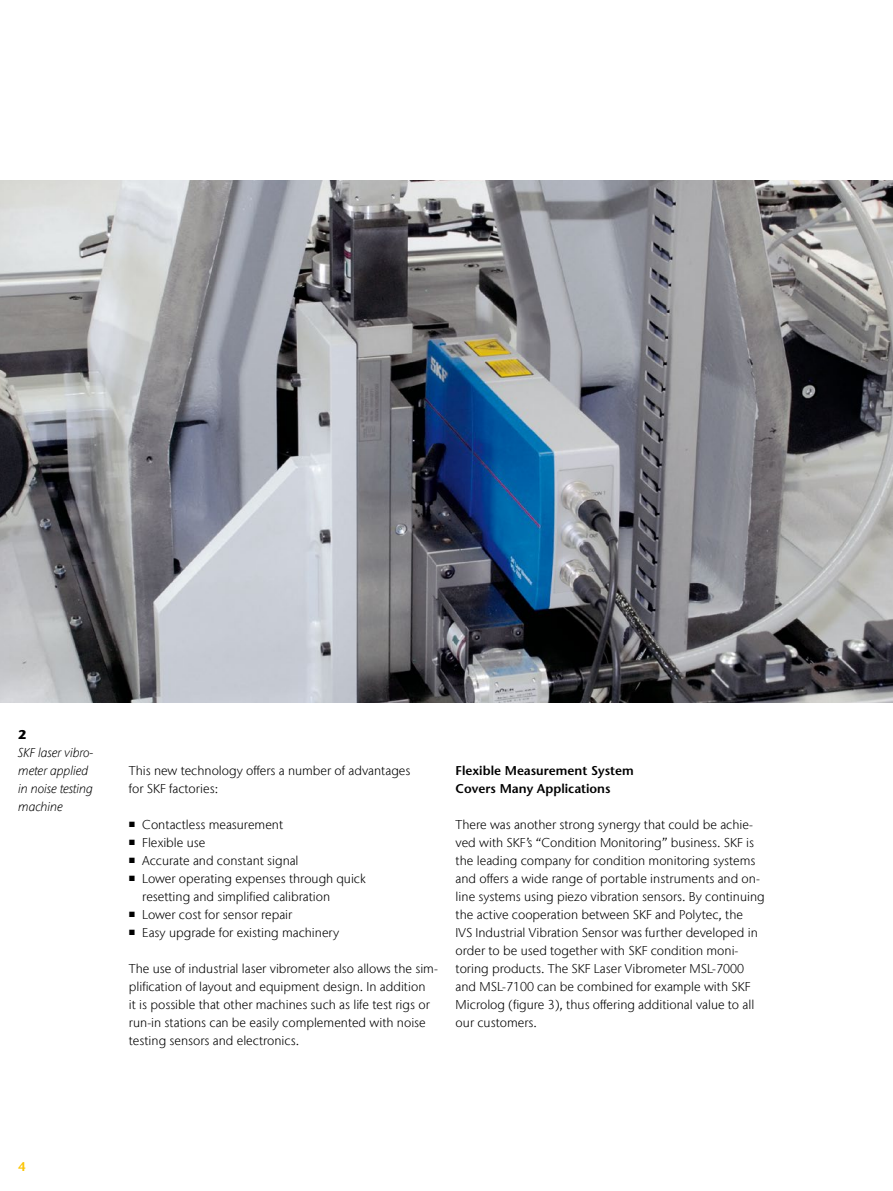
<style>
.page{position:relative;width:893px;height:1191px;background:#fff}
.page>*{position:absolute;margin:0;border:0;box-sizing:border-box;transform-origin:0 0}
.t1{font:300 12.75px/18px "Stone Sans IIITC Com";color:#000}
.t2{font:italic 300 12.75px/18px "Stone Sans IIITC Com";color:#000}
.t3{font:600 12.75px/18px "Stone Sans";color:#000}
.t4{font:700 12.75px "Stone Sans";color:#000}
.t5{font:600 12.75px "Stone Sans";color:#fcc400}
.s1{font-family:"Segoe UI";font-weight:400;font-size:7.5px}
</style>
<div class="page">
<img style="left:0;top:180px;width:893px;height:522px">
<p class="t4" style="left:18px;top:726px;width:10px">2</p>
<p class="t2" style="left:18px;top:743px;width:77px">SKF laser vibro&shy;meter applied in noise testing machine</p>
<p class="t1" style="left:129px;top:761px;width:283px">This new technology offers a number of advantages for SKF factories:</p>
<p class="t1" style="left:129px;top:815px;width:156px"><span class="s1">■</span> Contactless measurement</p>
<p class="t1" style="left:129px;top:833px;width:78px"><span class="s1">■</span> Flexible use</p>
<p class="t1" style="left:129px;top:851px;width:171px"><span class="s1">■</span> Accurate and constant signal</p>
<p class="t1" style="left:142px;top:869px;width:225px;text-indent:-13px"><span class="s1">■</span> Lower operating expenses through quick resetting and simplified calibration</p>
<p class="t1" style="left:129px;top:905px;width:165px"><span class="s1">■</span> Lower cost for sensor repair</p>
<p class="t1" style="left:129px;top:923px;width:212px"><span class="s1">■</span> Easy upgrade for existing machinery</p>
<p class="t1" style="left:129px;top:959px;width:311px">The use of industrial laser vibrometer also allows the sim&shy;plification of layout and equipment design. In addition<br>it is possible that other machines such as life test rigs or run-in stations can be easily complemented with noise testing sensors and electronics.</p>
<p class="t3" style="left:456px;top:761px;width:180px">Flexible Measurement System<br>Covers Many Applications</p>
<p class="t1" style="left:456px;top:815px;width:311px">There was another strong synergy that could be achie&shy;ved with SKF’s “Condition Monitoring” business. SKF is the leading company for condition monitoring systems and offers a wide range of portable instruments and on&shy;line systems using piezo vibration sensors. By continuing the active cooperation between SKF and Polytec, the<br>IVS Industrial Vibration Sensor was further developed in order to be used together with SKF condition moni&shy;toring products. The SKF Laser Vibrometer MSL-7000 and MSL-7100 can be combined for example with SKF Microlog (figure 3), thus offering additional value to all our customers.</p>
<p class="t5" style="left:18px;top:1158px;width:9px">4</p>
</div>
